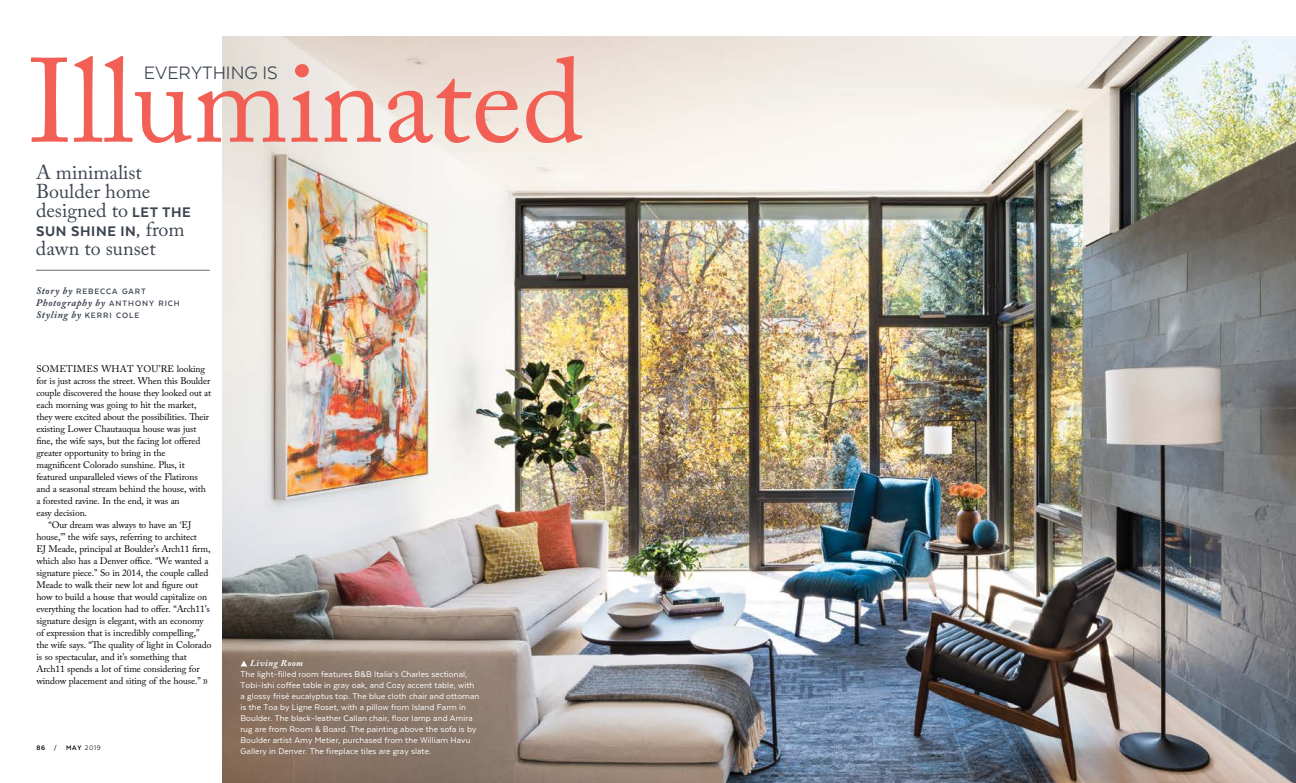
<style>
.page{position:relative;width:1296px;height:783px;background:#fff}
.page>*{position:absolute;margin:0;border:0;box-sizing:border-box;transform-origin:0 0}
.t1{font:118.4px "Adobe Caslon Pro";color:#f15f55}
.t2{font:20.7px "Texta Alt";color:#3c4451}
.t3{font:20px/19px "Adobe Caslon Pro";color:#3c4451}
.t4{font:800 16px "Texta Alt";letter-spacing:.04em;color:#3c4451}
.t5{font:italic 700 10px/12px "Adobe Caslon Pro";letter-spacing:.06em;color:#3c4451}
.t6{font:9.5px "Adobe Caslon Pro";letter-spacing:-.01em;color:#000}
.t7{font:9.5px/11px "Texta";letter-spacing:.01em;color:#fff}
.t8{font:9.5px "Adobe Caslon Pro";letter-spacing:.025em;color:#000}
.t9{font:700 9px "Texta Alt";letter-spacing:.105em;color:#3c4451}
.t10{font:italic 700 9px "Adobe Caslon Pro";letter-spacing:.06em;color:#fff}
.t11{font:7.5px "Texta Alt";color:#000}
.s1{font-family:"Texta Alt";font-weight:800;font-size:16px}
.s2{font-family:"Adobe Caslon Pro";font-weight:400;font-size:20px}
.s3{font-family:"Adobe Caslon Pro";font-style:italic;font-size:10px}
.s4{font-family:"Texta Alt";font-style:normal;font-size:9px}
.s5{font-family:"Century Gothic"}
.s6{font-family:"Texta";font-weight:700}
.s7{font-family:"Century Gothic";font-size:7px}
.s8{font-weight:700}
</style>
<div class="page">
<hr style="left:36px;top:270px;width:174px;height:1px;background:#696a75">
<img style="left:222px;top:36px;width:1074px;height:747px">
<svg style="left:240px;top:661px;width:7px;height:5px"></svg>
<h1 class="t1" style="left:29px;top:31px;width:556px">Illuminated</h1>
<h2 class="t2" style="left:144px;top:62px;width:135px">EVERYTHING IS</h2>
<h3 class="t3" style="left:36px;top:162px;width:156px">A minimalist<br>Boulder home designed to <span class="s1">LET THE</span></h3>
<h3 class="t4" style="left:36px;top:223px;width:150px">SUN SHINE IN, <span class="s2">from</span></h3>
<h3 class="t3" style="left:36px;top:238px;width:121px">dawn to sunset</h3>
<p class="t9" style="left:36px;top:287px;width:111px"><span class="s3">Story by</span> REBECCA GART</p>
<p class="t5" style="left:36px;top:297px;width:145px">Photography by <span class="s4">ANTHONY RICH<br></span>Styling by <span class="s4">KERRI COLE</span></p>
<p class="t8" style="left:37px;top:363px;width:170px">SOMETIMES WHAT YOU’RE looking</p>
<p class="t6" style="left:36px;top:375px;width:175px">for is just across the street. When this Boulder</p>
<p class="t6" style="left:36px;top:387px;width:176px">couple discovered the house they looked out at</p>
<p class="t6" style="left:36px;top:399px;width:162px">each morning was going to hit the market,</p>
<p class="t6" style="left:36px;top:411px;width:174px">they were excited about the possibilities. Their</p>
<p class="t6" style="left:36px;top:423px;width:161px">existing Lower Chautauqua house was just</p>
<p class="t6" style="left:36px;top:435px;width:166px">fine, the wife says, but the facing lot offered</p>
<p class="t6" style="left:36px;top:447px;width:131px">greater opportunity to bring in the</p>
<p class="t6" style="left:36px;top:459px;width:150px">magnificent Colorado sunshine. Plus, it</p>
<p class="t6" style="left:36px;top:471px;width:163px">featured unparalleled views of the Flatirons</p>
<p class="t6" style="left:36px;top:483px;width:171px">and a seasonal stream behind the house, with</p>
<p class="t6" style="left:36px;top:495px;width:145px">a forested ravine. In the end, it was an</p>
<p class="t6" style="left:36px;top:507px;width:52px">easy decision.</p>
<p class="t6" style="left:48px;top:519px;width:144px">“Our dream was always to have an ‘EJ</p>
<p class="t6" style="left:36px;top:531px;width:162px">house,’” the wife says, referring to architect</p>
<p class="t6" style="left:36px;top:543px;width:175px">EJ Meade, principal at Boulder’s Arch11 firm,</p>
<p class="t6" style="left:36px;top:555px;width:173px">which also has a Denver office. “We wanted a</p>
<p class="t6" style="left:36px;top:567px;width:173px">signature piece.” So in 2014, the couple called</p>
<p class="t6" style="left:36px;top:579px;width:163px">Meade to walk their new lot and figure out</p>
<p class="t6" style="left:36px;top:591px;width:172px">how to build a house that would capitalize on</p>
<p class="t6" style="left:36px;top:603px;width:175px">everything the location had to offer. “Arch11’s</p>
<p class="t6" style="left:36px;top:615px;width:169px">signature design is elegant, with an economy</p>
<p class="t6" style="left:36px;top:627px;width:165px">of expression that is incredibly compelling,”</p>
<p class="t6" style="left:36px;top:639px;width:176px">the wife says. “The quality of light in Colorado</p>
<p class="t6" style="left:36px;top:651px;width:152px">is so spectacular, and it’s something that</p>
<p class="t6" style="left:36px;top:663px;width:165px">Arch11 spends a lot of time considering for</p>
<p class="t6" style="left:36px;top:675px;width:172px">window placement and siting of the house.” <span class="s5">»</span></p>
<p class="t11" style="left:36px;top:744px;width:66px"><span class="s6">86</span> <span class="s7">/</span> <span class="s8">MAY</span> 2019</p>
<p class="t10" style="left:250px;top:658px;width:55px">Living Room</p>
<p class="t7" style="left:240px;top:669px;width:240px">The light-filled room features B&amp;B Italia’s Charles sectional, Tobi-Ishi coffee table in gray oak, and Cozy accent table, with a glossy frisé eucalyptus top. The blue cloth chair and ottoman is the Toa by Ligne Roset, with a pillow from Island Farm in Boulder. The black-leather Callan chair, floor lamp and Amira rug are from Room &amp; Board. The painting above the sofa is by Boulder artist Amy Metier, purchased from the William Havu Gallery in Denver. The fireplace tiles are gray slate.</p>
</div>
